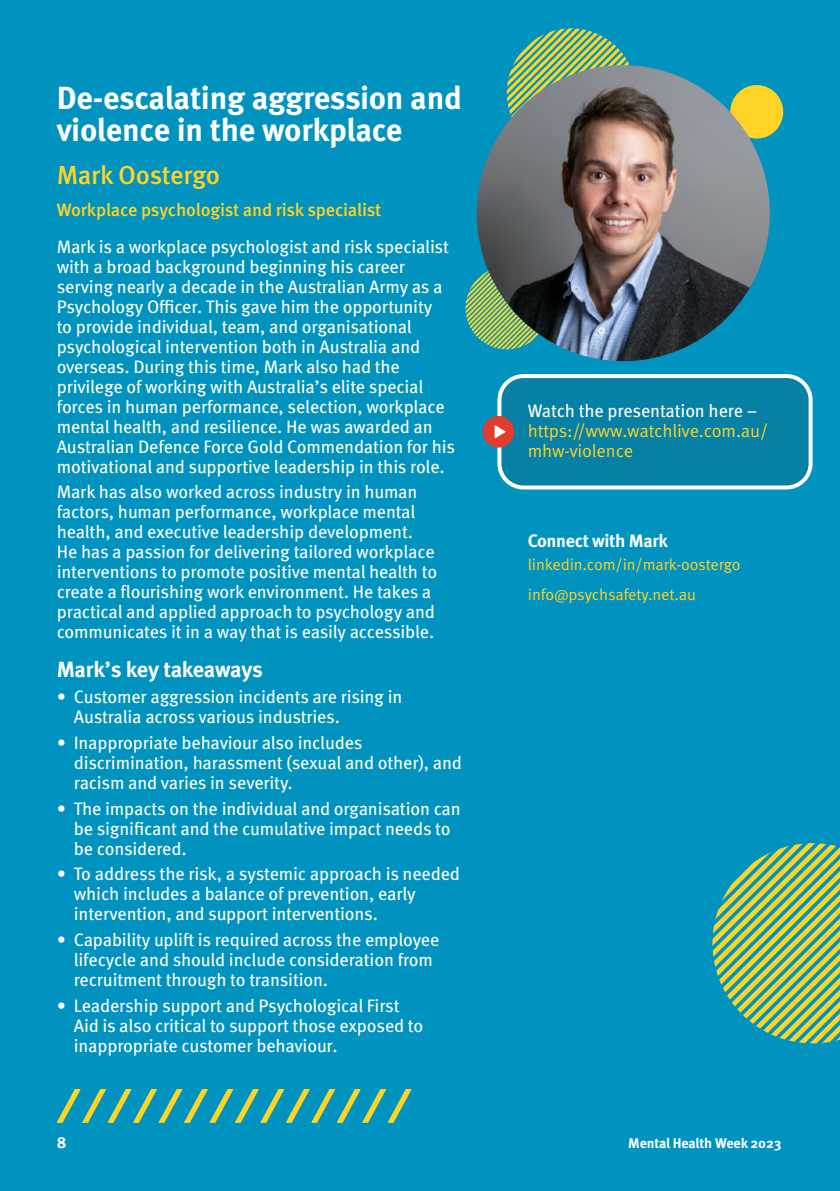
<style>
.page{position:relative;width:840px;height:1191px;background:#fff}
.page>*{position:absolute;margin:0;border:0;box-sizing:border-box;transform-origin:0 0}
.t1{font:700 32px/32px "Meta Pro";letter-spacing:-.01em;color:#fff}
.t2{font:500 26px "Meta Pro";letter-spacing:-.015em;color:#ffd426}
.t3{font:700 22px "Meta Pro";letter-spacing:-.02em;color:#fff}
.t4{font:18px/20px "Meta Pro";letter-spacing:-.01em;color:#fff}
.t5{font:18px/20px "Meta Pro Norm";letter-spacing:-.015em;color:#ffd426}
.t6{font:500 18px "Meta Pro";letter-spacing:-.015em;color:#ffd426}
.t7{font:700 18px "Meta Pro";letter-spacing:-.02em;color:#fff}
.t8{font:16px/29.4px "Meta Pro Norm";letter-spacing:-.01em;color:#ffd426}
.t9{font:700 16px "Meta Pro";color:#fff}
.t10{font:700 14px "Meta Pro";letter-spacing:-.01em;color:#fff}
</style>
<div class="page">
<div style="left:0;top:0;width:839px;height:1191px;background:#0093bf"></div>
<svg style="left:712px;top:843px;width:127px;height:200px"></svg>
<div style="left:499px;top:376px;width:311px;height:111px;background:#0780a5;border-radius:24px"></div>
<div style="left:497px;top:374px;width:315px;height:115px;border:4px solid #fff;border-radius:24px"></div>
<div style="left:482px;top:416px;width:32px;height:31px;background:#e03d2e;border-radius:50%"></div>
<svg style="left:494px;top:425px;width:11px;height:13px"></svg>
<div style="left:729px;top:85px;width:53px;height:54px;background:#ffd426;border-radius:50%"></div>
<svg style="left:513px;top:28px;width:116px;height:37px"></svg>
<svg style="left:465px;top:281px;width:11px;height:55px"></svg>
<img style="left:476px;top:65px;width:293px;height:296px">
<svg style="left:57px;top:1089px;width:354px;height:33px"></svg>
<h1 class="t1" style="left:57px;top:80px;width:406px">De-escalating aggression and violence in the workplace</h1>
<h2 class="t2" style="left:57px;top:155px;width:165px">Mark Oostergo</h2>
<p class="t6" style="left:57px;top:195px;width:326px">Workplace psychologist and risk specialist</p>
<p class="t4" style="left:57px;top:235px;width:400px">Mark is a workplace psychologist and risk specialist with a broad background beginning his career serving nearly a decade in the Australian Army as a Psychology Officer. This gave him the opportunity<br>to provide individual, team, and organisational psychological intervention both in Australia and overseas. During this time, Mark also had the privilege of working with Australia’s elite special forces in human performance, selection, workplace mental health, and resilience. He was awarded an Australian Defence Force Gold Commendation for his motivational and supportive leadership in this role.</p>
<p class="t4" style="left:57px;top:481px;width:381px">Mark has also worked across industry in human factors, human performance, workplace mental health, and executive leadership development.<br>He has a passion for delivering tailored workplace interventions to promote positive mental health to create a flourishing work environment. He takes a practical and applied approach to psychology and communicates it in a way that is easily accessible.</p>
<p class="t3" style="left:57px;top:652px;width:207px">Mark’s key takeaways</p>
<p class="t4" style="left:74px;top:685px;width:330px;text-indent:-17px">• Customer aggression incidents are rising in<br>Australia across various industries.</p>
<p class="t4" style="left:74px;top:731px;width:389px;text-indent:-17px">• Inappropriate behaviour also includes discrimination, harassment (sexual and other), and racism and varies in severity.</p>
<p class="t4" style="left:74px;top:797px;width:388px;text-indent:-17px">• The impacts on the individual and organisation can be significant and the cumulative impact needs to be considered.</p>
<p class="t4" style="left:74px;top:862px;width:387px;text-indent:-17px">• To address the risk, a systemic approach is needed which includes a balance of prevention, early intervention, and support interventions.</p>
<p class="t4" style="left:74px;top:928px;width:367px;text-indent:-17px">• Capability uplift is required across the employee lifecycle and should include consideration from recruitment through to transition.</p>
<p class="t4" style="left:74px;top:994px;width:351px;text-indent:-17px">• Leadership support and Psychological First<br>Aid is also critical to support those exposed to inappropriate customer behaviour.</p>
<p class="t4" style="left:527px;top:399px;width:231px">Watch the presentation here –</p>
<p class="t5" style="left:527px;top:419px;width:242px">https://www.watchlive.com.au/ mhw-violence</p>
<p class="t7" style="left:527px;top:526px;width:141px">Connect with Mark</p>
<p class="t8" style="left:527px;top:549px;width:214px">linkedin.com/in/mark-oostergo info@psychsafety.net.au</p>
<p class="t9" style="left:57px;top:1130px;width:11px">8</p>
<p class="t10" style="left:628px;top:1132px;width:155px">Mental Health Week 2023</p>
</div>
